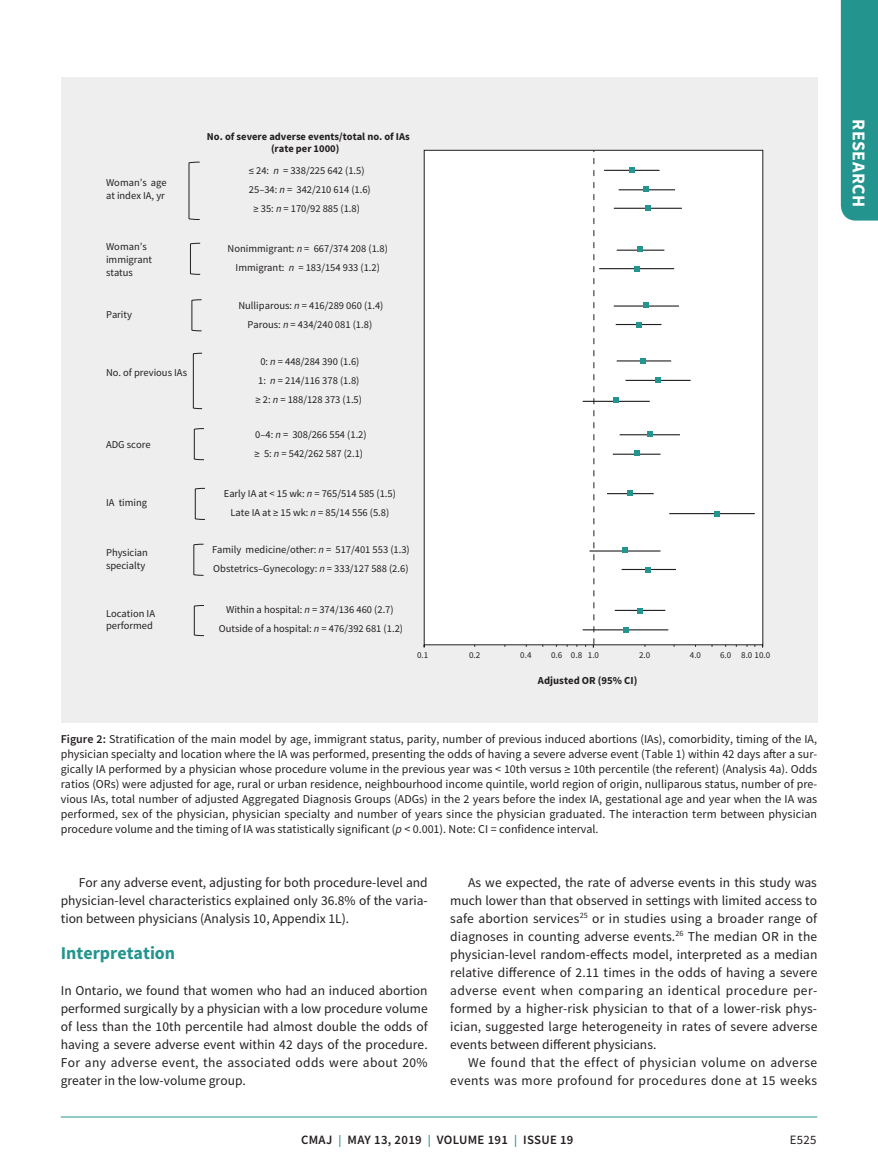
<style>
.page{position:relative;width:878px;height:1175px;background:#fff}
.page>*{position:absolute;margin:0;border:0;box-sizing:border-box;transform-origin:0 0}
.t1{font:700 18px "Source Sans Pro";color:#24948e}
.t2{font:700 18px "Source Sans Pro";letter-spacing:.025em;color:#fff}
.t3{font:13.5px/18px "Source Sans Pro";letter-spacing:.01em;color:#231f20;text-align:justify}
.t4{font:13.5px/18px "Source Sans Pro";letter-spacing:.03em;color:#231f20;text-align:right}
.t5{font:600 12.75px "Source Sans Pro";letter-spacing:.025em;color:#231f20}
.t6{font:12.75px "Source Sans Pro";color:#231f20}
.t7{font:12px/15px "Source Sans Pro";color:#231f20;text-align:justify}
.t8{font:700 10.65px "Source Sans Pro";color:#231f20}
.t9{font:10.5px/19px "Source Sans Pro";color:#231f20;text-align:center}
.t10{font:700 10.5px/12.6px "Source Sans Pro";color:#231f20}
.t11{font:9px "Source Sans Pro";color:#231f20}
.s1{font-style:italic}
.s2{font-weight:600}
.s3{font-size:12px;color:#24948e}
</style>
<div class="page">
<div style="left:840px;top:0;width:38px;height:220px;background:#24948e"></div>
<hr style="left:61px;top:1116px;width:756px;height:1px;background:#24948e">
<div style="left:61px;top:78px;width:756px;height:645px;background:#eeeeef"></div>
<div style="left:425px;top:150px;width:337px;height:494px;background:#fff"></div>
<svg style="left:593px;top:152px;width:1px;height:495px"></svg>
<hr style="left:582px;top:629px;width:86px;height:1px;background:#231f20">
<hr style="left:614px;top:610px;width:51px;height:1px;background:#231f20">
<hr style="left:621px;top:569px;width:55px;height:1px;background:#231f20">
<hr style="left:589px;top:550px;width:71px;height:1px;background:#231f20">
<hr style="left:669px;top:513px;width:85px;height:1px;background:#231f20">
<hr style="left:607px;top:493px;width:46px;height:1px;background:#231f20">
<hr style="left:612px;top:453px;width:48px;height:2px;background:#231f20">
<hr style="left:619px;top:434px;width:61px;height:1px;background:#231f20">
<hr style="left:582px;top:401px;width:67px;height:1px;background:#231f20">
<hr style="left:625px;top:380px;width:65px;height:1px;background:#231f20">
<hr style="left:616px;top:360px;width:55px;height:1px;background:#231f20">
<hr style="left:615px;top:324px;width:46px;height:1px;background:#231f20">
<hr style="left:613px;top:305px;width:66px;height:1px;background:#231f20">
<hr style="left:599px;top:268px;width:75px;height:1px;background:#231f20">
<hr style="left:616px;top:250px;width:48px;height:1px;background:#231f20">
<hr style="left:613px;top:208px;width:69px;height:1px;background:#231f20">
<hr style="left:618px;top:189px;width:57px;height:1px;background:#231f20">
<hr style="left:604px;top:170px;width:55px;height:1px;background:#231f20">
<svg style="left:623px;top:627px;width:5px;height:6px"></svg>
<svg style="left:637px;top:608px;width:6px;height:5px"></svg>
<svg style="left:645px;top:567px;width:6px;height:5px"></svg>
<svg style="left:622px;top:547px;width:5px;height:6px"></svg>
<svg style="left:714px;top:511px;width:6px;height:5px"></svg>
<svg style="left:626px;top:490px;width:6px;height:5px"></svg>
<svg style="left:633px;top:450px;width:6px;height:6px"></svg>
<svg style="left:647px;top:431px;width:6px;height:6px"></svg>
<svg style="left:613px;top:397px;width:6px;height:6px"></svg>
<svg style="left:655px;top:377px;width:5px;height:6px"></svg>
<svg style="left:640px;top:358px;width:6px;height:6px"></svg>
<svg style="left:635px;top:322px;width:6px;height:5px"></svg>
<svg style="left:643px;top:302px;width:6px;height:6px"></svg>
<svg style="left:633px;top:266px;width:6px;height:6px"></svg>
<svg style="left:637px;top:246px;width:6px;height:6px"></svg>
<svg style="left:645px;top:205px;width:6px;height:6px"></svg>
<svg style="left:643px;top:186px;width:6px;height:6px"></svg>
<svg style="left:628px;top:167px;width:6px;height:6px"></svg>
<svg style="left:188px;top:161px;width:17px;height:475px"></svg>
<p class="t9" style="left:106px;top:177px;width:62px;line-height:12.6px;text-align:left">Woman’s age at index IA, yr</p>
<p class="t9" style="left:106px;top:241px;width:48px;line-height:12.6px;text-align:left">Woman’s immigrant status</p>
<p class="t9" style="left:106px;top:306px;width:27px">Parity</p>
<p class="t9" style="left:106px;top:364px;width:82px">No. of previous IAs</p>
<p class="t9" style="left:106px;top:435px;width:46px">ADG score</p>
<p class="t9" style="left:106px;top:494px;width:43px">IA timing</p>
<p class="t9" style="left:106px;top:547px;width:43px;line-height:12.6px;text-align:left">Physician specialty</p>
<p class="t9" style="left:106px;top:607px;width:51px;line-height:12.6px;text-align:left">Location IA performed</p>
<p class="t10" style="left:271px;top:131px;width:140px;text-indent:-64px">No. of severe adverse events/total no. of IAs (rate per 1000)</p>
<p class="t9" style="left:249px;top:162px;width:123px">≤ 24: <span class="s1">n</span> = 338/225 642 (1.5)<br>25–34: <span class="s1">n</span> = 342/210 614 (1.6) ≥ 35: <span class="s1">n</span> = 170/92 885 (1.8)</p>
<p class="t9" style="left:228px;top:240px;width:162px">Nonimmigrant: <span class="s1">n</span> = 667/374 208 (1.8)<br>Immigrant: <span class="s1">n</span> = 183/154 933 (1.2)</p>
<p class="t9" style="left:238px;top:297px;width:146px">Nulliparous: <span class="s1">n</span> = 416/289 060 (1.4)<br>Parous: <span class="s1">n</span> = 434/240 081 (1.8)</p>
<p class="t9" style="left:256px;top:353px;width:108px">0: <span class="s1">n</span> = 448/284 390 (1.6)<br>1: <span class="s1">n</span> = 214/116 378 (1.8) ≥ 2: <span class="s1">n</span> = 188/128 373 (1.5)</p>
<p class="t9" style="left:254px;top:426px;width:114px;text-align:left">0–4: <span class="s1">n</span> = 308/266 554 (1.2) ≥ 5: <span class="s1">n</span> = 542/262 587 (2.1)</p>
<p class="t9" style="left:224px;top:485px;width:174px">Early IA at &lt; 15 wk: <span class="s1">n</span> = 765/514 585 (1.5)<br>Late IA at ≥ 15 wk: <span class="s1">n</span> = 85/14 556 (5.8)</p>
<p class="t9" style="left:212px;top:541px;width:199px;text-align:left">Family medicine/other: <span class="s1">n</span> = 517/401 553 (1.3)<br>Obstetrics–Gynecology: <span class="s1">n</span> = 333/127 588 (2.6)</p>
<p class="t9" style="left:219px;top:601px;width:186px">Within a hospital: <span class="s1">n</span> = 374/136 460 (2.7)<br>Outside of a hospital: <span class="s1">n</span> = 476/392 681 (1.2)</p>
<p class="t11" style="left:417px;top:651px;width:13px">0.1</p>
<p class="t11" style="left:588px;top:651px;width:13px">1.0</p>
<p class="t11" style="left:720px;top:651px;width:52px">6.0 8.0 10.0</p>
<p class="t11" style="left:469px;top:651px;width:13px">0.2</p>
<p class="t11" style="left:520px;top:651px;width:13px">0.4</p>
<p class="t11" style="left:551px;top:651px;width:32px">0.6 0.8</p>
<p class="t11" style="left:639px;top:651px;width:13px">2.0</p>
<p class="t11" style="left:690px;top:651px;width:13px">4.0</p>
<p class="t8" style="left:538px;top:676px;width:101px">Adjusted OR (95% CI)</p>
<p class="t7" style="left:61px;top:731px;width:758px"><span class="s2">Figure 2:</span> Stratification of the main model by age, immigrant status, parity, number of previous induced abortions (IAs), comorbidity, timing of the IA, physician specialty and location where the IA was performed, presenting the odds of having a severe adverse event (Table 1) within 42 days after a sur&shy;gically IA performed by a physician whose procedure volume in the previous year was &lt; 10th versus ≥ 10th percentile (the referent) (Analysis 4a). Odds ratios (ORs) were adjusted for age, rural or urban residence, neighbourhood income quintile, world region of origin, nulliparous status, number of pre&shy;vious IAs, total number of adjusted Aggregated Diagnosis Groups (ADGs) in the 2 years before the index IA, gestational age and year when the IA was performed, sex of the physician, physician specialty and number of years since the physician graduated. The interaction term between physician procedure volume and the timing of IA was statistically significant (<span class="s1">p</span> &lt; 0.001). Note: CI = confidence interval.</p>
<p class="t3" style="left:61px;top:873px;width:368px;text-indent:18px">For any adverse event, adjusting for both procedure-level and physician-level characteristics explained only 36.8% of the varia&shy;tion between physicians (Analysis 10, Appendix 1L).</p>
<h1 class="t1" style="left:61px;top:940px;width:116px">Interpretation</h1>
<p class="t3" style="left:61px;top:981px;width:368px">In Ontario, we found that women who had an induced abortion performed surgically by a physician with a low procedure volume of less than the 10th percentile had almost double the odds of having a severe adverse event within 42 days of the procedure.<br>For any adverse event, the associated odds were about 20% greater in the low-volume group.</p>
<p class="t3" style="left:450px;top:873px;width:369px;text-indent:18px">As we expected, the rate of adverse events in this study was much lower than that observed in settings with limited access to safe abortion services<sup>25</sup> or in studies using a broader range of diagnoses in counting adverse events.<sup>26</sup> The median OR in the physician-level random-effects model, interpreted as a median relative difference of 2.11 times in the odds of having a severe adverse event when comparing an identical procedure per&shy;formed by a higher-risk physician to that of a lower-risk phys&shy;ician, suggested large heterogeneity in rates of severe adverse events between different physicians.</p>
<p class="t4" style="left:450px;top:1053px;width:368px">We found that the effect of physician volume on adverse events was more profound for procedures done at 15 weeks</p>
<p class="t5" style="left:301px;top:1131px;width:274px">CMAJ <span class="s3">|</span> MAY 13, 2019 <span class="s3">|</span> VOLUME 191 <span class="s3">|</span> ISSUE 19</p>
<p class="t6" style="left:789px;top:1132px;width:28px">E525</p>
<h1 class="t2" style="left:871px;top:119px;width:89px;rotate:90deg">RESEARCH</h1>
</div>
